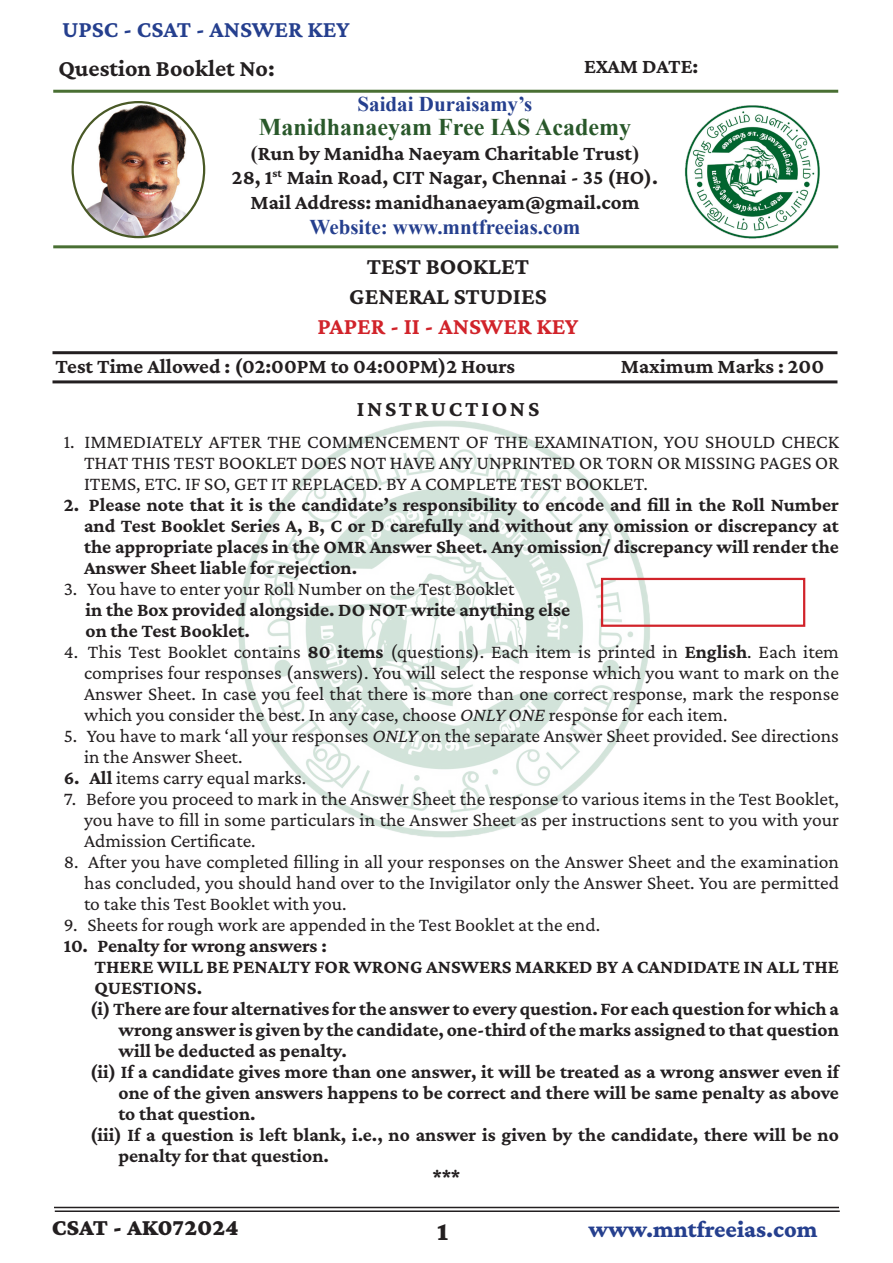
<style>
.page{position:relative;width:893px;height:1263px;background:#fff}
.page>*{position:absolute;margin:0;border:0;box-sizing:border-box;transform-origin:0 0}
.t1{font:900 27px "Crimson Pro";color:#231f20}
.t2{font:700 24px "Crimson Pro";color:#231f20}
.t3{font:700 24px "Times New Roman";color:#29582a}
.t4{font:700 24px "Crimson Pro";color:#253f8e}
.t5{font:800 24px "Crimson Pro";color:#253f8e}
.t6{font:700 24px "Crimson Pro";color:#d1232a}
.t7{font:900 24px "Crimson Pro";color:#231f20}
.t8{font:700 22.5px "Crimson Pro";letter-spacing:.12em;color:#231f20}
.t9{font:700 21px/24.6px "Crimson Pro";color:#231f20;text-align:center}
.t10{font:700 21px "Times New Roman";color:#253f8e}
.t11{font:19.5px/21px "Crimson Pro";color:#231f20;text-align:justify}
.t12{font:700 19.5px/21px "Crimson Pro";color:#231f20;text-align:justify}
.s1{font-family:"Times New Roman"}
.s2{font-family:"Times New Roman";color:#253f8e}
.s3{font-weight:700}
.s4{font-style:italic}
</style>
<div class="page">
<img style="left:238px;top:420px;width:416px;height:418px">
<hr style="left:55px;top:1210px;width:785px;height:2px;background:#231f20">
<hr style="left:54px;top:1207px;width:785px;height:1px;background:#231f20">
<div style="left:601px;top:578px;width:204px;height:49px;border:2px solid #d1232a"></div>
<hr style="left:53px;top:245px;width:785px;height:3px;background:#496f33">
<hr style="left:53px;top:380px;width:784px;height:3px;background:#231f20">
<hr style="left:53px;top:351px;width:784px;height:3px;background:#231f20">
<hr style="left:53px;top:90px;width:785px;height:3px;background:#496f33">
<img style="left:685px;top:105px;width:135px;height:134px">
<img style="left:73px;top:103px;width:131px;height:134px">
<p class="t4" style="left:62px;top:14px;width:289px">UPSC - CSAT - ANSWER KEY</p>
<p class="t2" style="left:58px;top:53px;width:218px">Question Booklet No:</p>
<p class="t9" style="left:584px;top:54px;width:116px">EXAM DATE:</p>
<p class="t10" style="left:358px;top:88px;width:176px">Saidai Duraisamy’s</p>
<p class="t3" style="left:259px;top:110px;width:374px">Manidhanaeyam Free IAS Academy</p>
<p class="t9" style="left:232px;top:140px;width:427px"><span class="s1">(</span>Run by Manidha Naeyam Charitable Trust<span class="s1">)<br></span>28, 1<sup>st</sup> Main Road, CIT Nagar, Chennai - 35 (HO).<br>Mail Address: manidhanaeyam@gmail.com <span class="s2">Website: www.mntfreeias.com</span></p>
<p class="t2" style="left:367px;top:251px;width:164px">TEST BOOKLET</p>
<p class="t2" style="left:349px;top:281px;width:199px">GENERAL STUDIES</p>
<p class="t6" style="left:317px;top:311px;width:263px">PAPER - II - ANSWER KEY</p>
<p class="t9" style="left:55px;top:354px;width:461px">Test Time Allowed : (02:00PM to 04:00PM)2 Hours</p>
<p class="t9" style="left:621px;top:354px;width:205px">Maximum Marks : 200</p>
<p class="t8" style="left:357px;top:394px;width:184px">INSTRUCTIONS</p>
<p class="t11" style="left:84px;top:431px;width:756px;text-indent:-20px">1. IMMEDIATELY AFTER THE COMMENCEMENT OF THE EXAMINATION, YOU SHOULD CHECK THAT THIS TEST BOOKLET DOES NOT HAVE ANY UNPRINTED OR TORN OR MISSING PAGES OR ITEMS, ETC. IF SO, GET IT REPLACED. BY A COMPLETE TEST BOOKLET.</p>
<p class="t12" style="left:84px;top:494px;width:756px;text-indent:-20px">2. Please note that it is the candidate’s responsibility to encode and fill in the Roll Number and Test Booklet Series A, B, C or D carefully and without any omission or discrepancy at the appropriate places in the OMR Answer Sheet. Any omission/ discrepancy will render the Answer Sheet liable for rejection.</p>
<p class="t11" style="left:64px;top:578px;width:452px">3. You have to enter your Roll Number on the Test Booklet</p>
<p class="t12" style="left:85px;top:599px;width:486px">in the Box provided alongside. DO NOT write anything else</p>
<p class="t12" style="left:85px;top:620px;width:166px">on the Test Booklet.</p>
<p class="t11" style="left:84px;top:641px;width:756px;text-indent:-20px">4. This Test Booklet contains <span class="s3">80 items</span> (questions). Each item is printed in <span class="s3">English</span>. Each item comprises four responses (answers). You will select the response which you want to mark on the Answer Sheet. In case you feel that there is more than one correct response, mark the response which you consider the best. In any case, choose <span class="s4">ONLY ONE</span> response for each item.</p>
<p class="t11" style="left:84px;top:725px;width:756px;text-indent:-20px">5. You have to mark ‘all your responses <span class="s4">ONLY</span> on the separate Answer Sheet provided. See directions in the Answer Sheet.</p>
<p class="t11" style="left:64px;top:767px;width:244px"><span class="s3">6. All</span> items carry equal marks.</p>
<p class="t11" style="left:84px;top:788px;width:756px;text-indent:-20px">7. Before you proceed to mark in the Answer Sheet the response to various items in the Test Booklet, you have to fill in some particulars in the Answer Sheet as per instructions sent to you with your Admission Certificate.</p>
<p class="t11" style="left:84px;top:851px;width:756px;text-indent:-20px">8. After you have completed filling in all your responses on the Answer Sheet and the examination has concluded, you should hand over to the Invigilator only the Answer Sheet. You are permitted to take this Test Booklet with you.</p>
<p class="t11" style="left:64px;top:914px;width:538px">9. Sheets for rough work are appended in the Test Booklet at the end.</p>
<p class="t12" style="left:64px;top:935px;width:264px">10. Penalty for wrong answers :</p>
<p class="t12" style="left:94px;top:956px;width:746px">THERE WILL BE PENALTY FOR WRONG ANSWERS MARKED BY A CANDIDATE IN ALL THE<br>QUESTIONS.</p>
<p class="t12" style="left:118px;top:998px;width:722px;text-indent:-28px">(i) There are four alternatives for the answer to every question. For each question for which a wrong answer is given by the candidate, one-third of the marks assigned to that question will be deducted as penalty.</p>
<p class="t12" style="left:118px;top:1061px;width:722px;text-indent:-28px">(ii) If a candidate gives more than one answer, it will be treated as a wrong answer even if one of the given answers happens to be correct and there will be same penalty as above to that question.</p>
<p class="t12" style="left:118px;top:1124px;width:722px;text-indent:-28px">(iii) If a question is left blank, i.e., no answer is given by the candidate, there will be no penalty for that question.</p>
<p class="t12" style="left:433px;top:1166px;width:29px">***</p>
<p class="t7" style="left:52px;top:1212px;width:189px">CSAT - AK072024</p>
<h1 class="t1" style="left:437px;top:1213px;width:12px">1</h1>
<p class="t5" style="left:588px;top:1214px;width:231px">www.mntfreeias.com</p>
</div>
